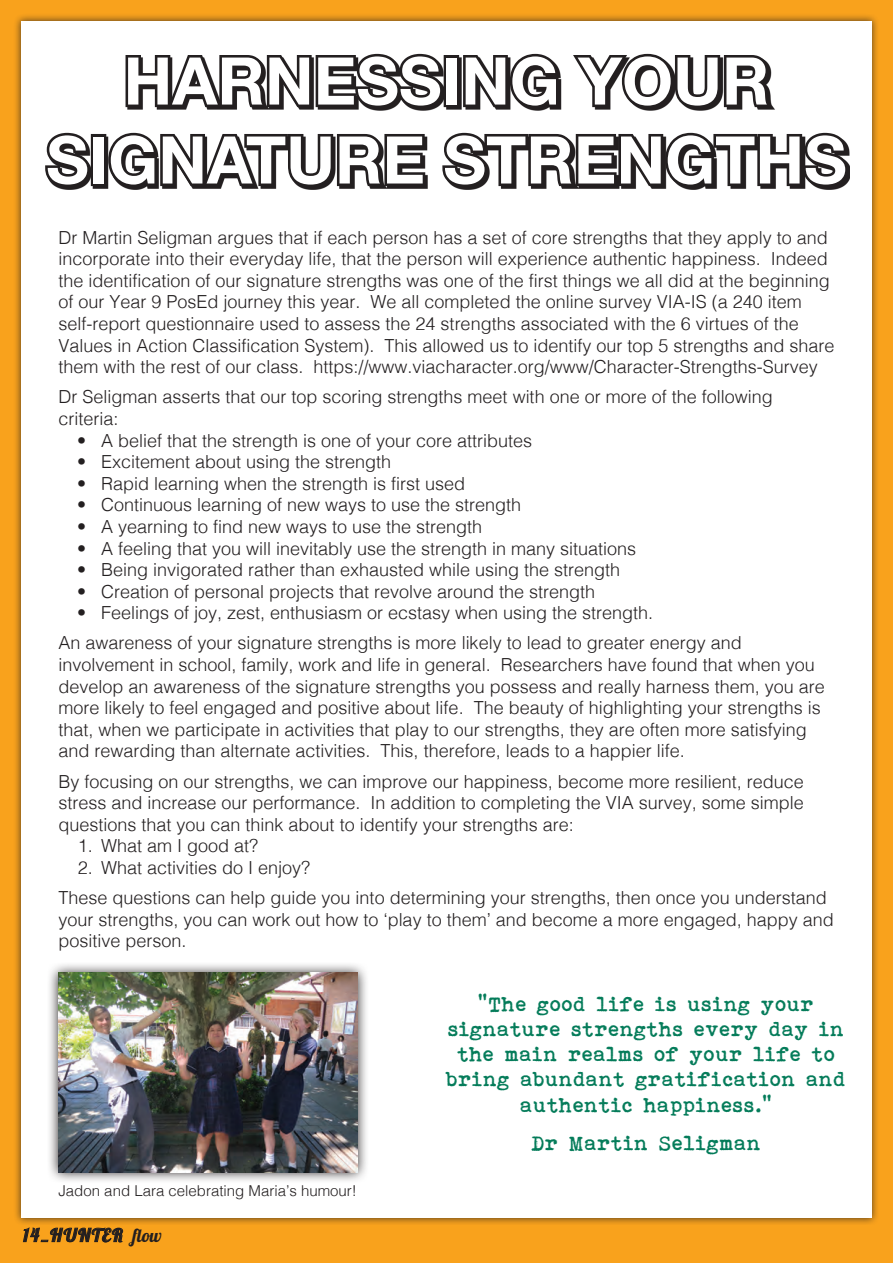
<style>
.page{position:relative;width:893px;height:1263px;background:#f9a21c}
.page>*{position:absolute;margin:0;border:0;box-sizing:border-box;transform-origin:0 0}
.t1{font:700 65.85px "Helvetica Neue";color:#fff}
.t2{font:21px/25.2px "Bohemian typewriter";color:#057c5a;text-align:center}
.t3{font:300 18px/21.6px "Helvetica";color:#231f20}
.t4{font:18px "Lobster 1.4";letter-spacing:.09em;color:#231f20}
.t5{font:300 15px "Helvetica";color:#231f20}
</style>
<div class="page">
<div style="left:14px;top:14px;width:865px;height:1211px;background:#231f20;opacity:.75"></div>
<div style="left:21px;top:21px;width:851px;height:1197px;background:#fff"></div>
<svg style="left:125px;top:53px;width:322px;height:58px"></svg>
<div style="left:444px;top:55px;width:15px;height:52px;border:5px solid #231f20"></div>
<svg style="left:460px;top:53px;width:101px;height:58px"></svg>
<svg style="left:573px;top:53px;width:202px;height:58px"></svg>
<svg style="left:45px;top:132px;width:49px;height:58px"></svg>
<div style="left:91px;top:134px;width:15px;height:52px;border:5px solid #231f20"></div>
<svg style="left:105px;top:132px;width:323px;height:58px"></svg>
<svg style="left:442px;top:132px;width:408px;height:58px"></svg>
<svg style="left:49px;top:964px;width:317px;height:217px;background:#c7c6c5"></svg>
<img style="left:58px;top:973px;width:299px;height:199px">
<svg style="left:23px;top:1227px;width:101px;height:15px"></svg>
<h1 class="t1" style="left:124px;top:29px;width:93px">HARNESSING</h1>
<h1 class="t1" style="left:578px;top:29px;width:49px">YOUR</h1>
<h1 class="t1" style="left:46px;top:108px;width:85px">SIGNATURE</h1>
<h1 class="t1" style="left:443px;top:108px;width:89px">STRENGTHS</h1>
<p class="t3" style="left:58px;top:225px;width:777px">Dr Martin Seligman argues that if each person has a set of core strengths that they apply to and incorporate into their everyday life, that the person will experience authentic happiness. Indeed the identification of our signature strengths was one of the first things we all did at the beginning of our Year 9 PosEd journey this year. We all completed the online survey VIA-IS (a 240 item self-report questionnaire used to assess the 24 strengths associated with the 6 virtues of the Values in Action Classification System). This allowed us to identify our top 5 strengths and share them with the rest of our class. https://www.viacharacter.org/www/Character-Strengths-Survey</p>
<p class="t3" style="left:58px;top:385px;width:716px">Dr Seligman asserts that our top scoring strengths meet with one or more of the following criteria:</p>
<p class="t3" style="left:77px;top:428px;width:457px">• A belief that the strength is one of your core attributes</p>
<p class="t3" style="left:77px;top:450px;width:316px">• Excitement about using the strength</p>
<p class="t3" style="left:77px;top:471px;width:390px">• Rapid learning when the strength is first used</p>
<p class="t3" style="left:77px;top:493px;width:446px">• Continuous learning of new ways to use the strength</p>
<p class="t3" style="left:77px;top:514px;width:407px">• A yearning to find new ways to use the strength</p>
<p class="t3" style="left:77px;top:536px;width:561px">• A feeling that you will inevitably use the strength in many situations</p>
<p class="t3" style="left:77px;top:558px;width:545px">• Being invigorated rather than exhausted while using the strength</p>
<p class="t3" style="left:77px;top:579px;width:520px">• Creation of personal projects that revolve around the strength</p>
<p class="t3" style="left:58px;top:597px;width:685px;line-height:30.2px;text-indent:19px">• Feelings of joy, zest, enthusiasm or ecstasy when using the strength.<br>An awareness of your signature strengths is more likely to lead to greater energy and</p>
<p class="t3" style="left:58px;top:653px;width:768px">involvement in school, family, work and life in general. Researchers have found that when you develop an awareness of the signature strengths you possess and really harness them, you are more likely to feel engaged and positive about life. The beauty of highlighting your strengths is that, when we participate in activities that play to our strengths, they are often more satisfying and rewarding than alternate activities. This, therefore, leads to a happier life.</p>
<p class="t3" style="left:58px;top:769px;width:747px;text-align:justify">By focusing on our strengths, we can improve our happiness, become more resilient, reduce stress and increase our performance. In addition to completing the VIA survey, some simple questions that you can think about to identify your strengths are:</p>
<p class="t3" style="left:78px;top:834px;width:182px">1. What am I good at?</p>
<p class="t3" style="left:58px;top:851px;width:770px;line-height:30.2px;text-indent:19px">2. What activities do I enjoy?<br>These questions can help guide you into determining your strengths, then once you understand</p>
<p class="t3" style="left:58px;top:907px;width:777px">your strengths, you can work out how to ‘play to them’ and become a more engaged, happy and positive person.</p>
<p class="t5" style="left:58px;top:1178px;width:300px">Jadon and Lara celebrating Maria’s humour!</p>
<p class="t4" style="left:23px;top:1223px;width:140px">14_HUNTER flow</p>
<p class="t2" style="left:447px;top:991px;width:401px">“The good life is using your signature strengths every day in the main realms of your life to bring abundant gratification and authentic happiness.”</p>
<p class="t2" style="left:532px;top:1129px;width:231px">Dr Martin Seligman</p>
</div>
